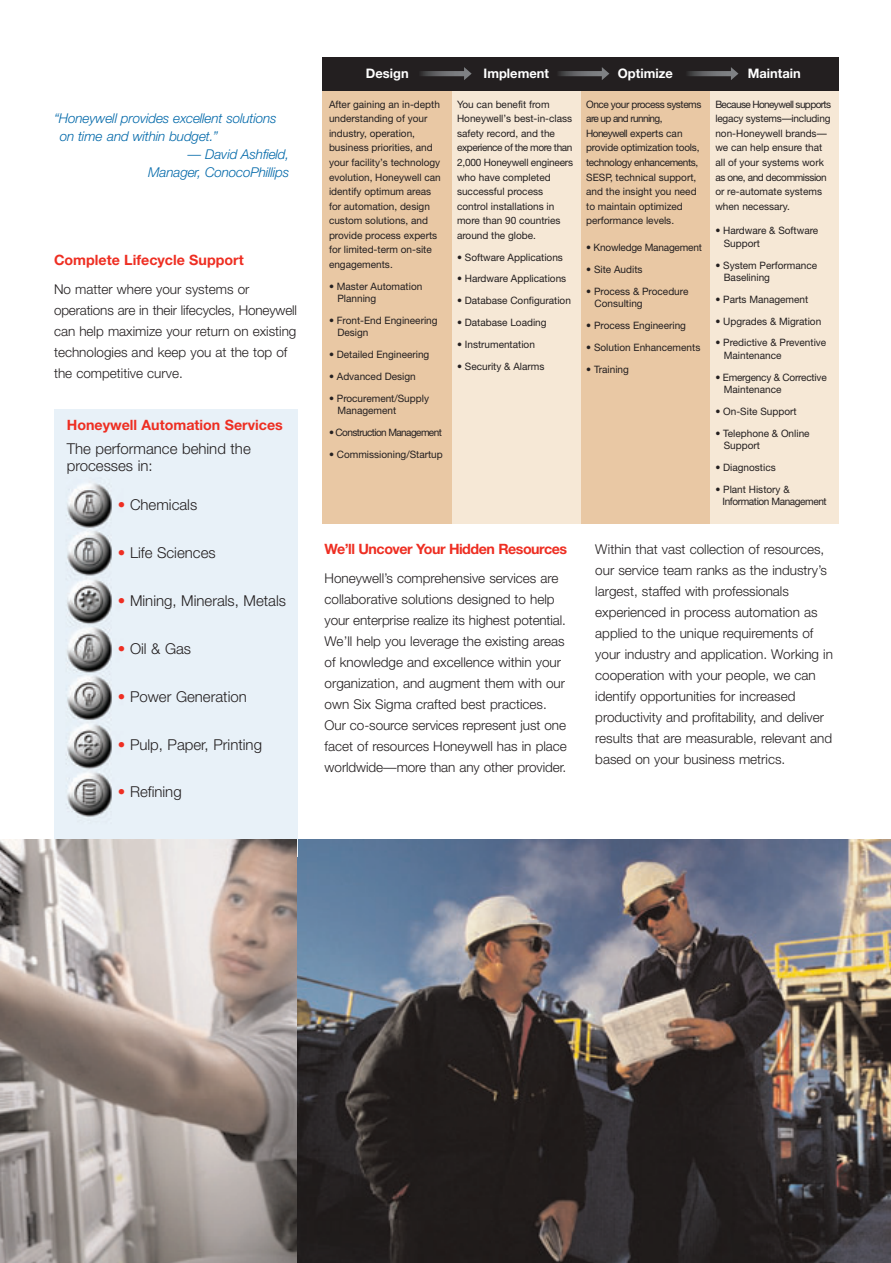
<style>
.page{position:relative;width:891px;height:1263px;background:#fff}
.page>*{position:absolute;margin:0;border:0;box-sizing:border-box;transform-origin:0 0}
.t1{font:300 15px/16.5px "Helvetica Neue";color:#231f20}
.t2{font:700 14.4px "Helvetica Neue";color:#ee2e22}
.t3{font:700 14.4px "Helvetica Neue";letter-spacing:-.035em;color:#ee2e22}
.t4{font:300 13.5px/21px "Helvetica Neue";color:#231f20}
.t5{font:italic 300 13.5px/18px "Helvetica Neue";letter-spacing:-.01em;color:#0068a9}
.t6{font:700 13.2px "Helvetica Neue";color:#fff}
.t7{font:10.2px/14.7px "Helvetica Neue";color:#231f20}
.t8{font:10.2px/14.7px "Helvetica Neue";letter-spacing:-.02em;color:#231f20}
.t9{font:10.2px/12.3px "Helvetica Neue";letter-spacing:-.04em;color:#231f20}
.t10{font:10.2px "Helvetica Neue";letter-spacing:-.06em;color:#231f20}
.s1{color:#ee2e22}
</style>
<div class="page">
<img style="left:297px;top:840px;width:594px;height:423px">
<img style="left:54px;top:409px;width:243px;height:431px">
<div style="left:710px;top:57px;width:129px;height:466px;background:#f6e8d6"></div>
<div style="left:581px;top:57px;width:129px;height:466px;background:#e9c8a4"></div>
<div style="left:452px;top:57px;width:129px;height:466px;background:#f6e8d6"></div>
<div style="left:323px;top:57px;width:129px;height:466px;background:#e9c8a4"></div>
<div style="left:323px;top:57px;width:516px;height:33px;background:#231f20"></div>
<svg style="left:420px;top:67px;width:52px;height:13px"></svg>
<svg style="left:558px;top:67px;width:51px;height:13px"></svg>
<svg style="left:687px;top:67px;width:51px;height:13px"></svg>
<svg style="left:0;top:840px;width:297px;height:423px;background:#aca29d"></svg>
<h3 class="t5" style="left:60px;top:110px;width:218px;text-indent:-6px">“Honeywell provides excellent solutions on time and within budget.”</h3>
<h3 class="t5" style="left:148px;top:146px;width:143px;text-align:right">— David Ashfield,<br>Manager, ConocoPhillips</h3>
<h2 class="t2" style="left:54px;top:255px;width:191px">Complete Lifecycle Support</h2>
<h3 class="t4" style="left:54px;top:280px;width:245px">No matter where your systems or operations are in their lifecycles, Honeywell can help maximize your return on existing technologies and keep you at the top of the competitive curve.</h3>
<h2 class="t2" style="left:67px;top:420px;width:218px">Honeywell Automation Services</h2>
<h1 class="t1" style="left:67px;top:442px;width:186px">The performance behind the processes in:</h1>
<h1 class="t1" style="left:118px;top:498px;width:81px"><span class="s1">•</span> Chemicals</h1>
<h1 class="t1" style="left:118px;top:546px;width:99px"><span class="s1">•</span> Life Sciences</h1>
<h1 class="t1" style="left:118px;top:594px;width:170px"><span class="s1">•</span> Mining, Minerals, Metals</h1>
<h1 class="t1" style="left:118px;top:642px;width:75px"><span class="s1">•</span> Oil &amp; Gas</h1>
<h1 class="t1" style="left:118px;top:689px;width:130px"><span class="s1">•</span> Power Generation</h1>
<h1 class="t1" style="left:118px;top:737px;width:146px"><span class="s1">•</span> Pulp, Paper, Printing</h1>
<h1 class="t1" style="left:118px;top:785px;width:65px"><span class="s1">•</span> Refining</h1>
<p class="t6" style="left:366px;top:69px;width:44px">Design</p>
<p class="t6" style="left:484px;top:69px;width:67px">Implement</p>
<p class="t6" style="left:618px;top:69px;width:56px">Optimize</p>
<p class="t6" style="left:748px;top:69px;width:54px">Maintain</p>
<p class="t7" style="left:329px;top:98px;width:113px">After gaining an in-depth understanding of your industry, operation, business priorities, and your facility’s technology evolution, Honeywell can identify optimum areas for automation, design custom solutions, and provide process experts for limited-term on-site engagements.</p>
<p class="t7" style="left:337px;top:281px;width:86px;line-height:12.3px;text-indent:-8px">• Master Automation<br>Planning</p>
<p class="t7" style="left:337px;top:315px;width:102px;line-height:12.3px;text-indent:-8px">• Front-End Engineering<br>Design</p>
<p class="t7" style="left:329px;top:348px;width:102px">• Detailed Engineering</p>
<p class="t7" style="left:329px;top:370px;width:88px">• Advanced Design</p>
<p class="t7" style="left:337px;top:393px;width:93px;line-height:12.3px;text-indent:-8px">• Procurement/Supply<br>Management</p>
<p class="t10" style="left:329px;top:429px;width:114px">• Construction Management</p>
<p class="t7" style="left:329px;top:448px;width:115px">• Commissioning/Startup</p>
<p class="t7" style="left:457px;top:98px;width:117px">You can benefit from<br>Honeywell’s best-in-class safety record, and the experience of the more than<br>2,000 Honeywell engineers who have completed successful process control installations in more than 90 countries around the globe.</p>
<p class="t7" style="left:457px;top:251px;width:107px">• Software Applications</p>
<p class="t7" style="left:457px;top:272px;width:111px">• Hardware Applications</p>
<p class="t7" style="left:457px;top:294px;width:115px">• Database Configuration</p>
<p class="t7" style="left:457px;top:316px;width:91px">• Database Loading</p>
<p class="t7" style="left:457px;top:338px;width:79px">• Instrumentation</p>
<p class="t7" style="left:457px;top:360px;width:89px">• Security &amp; Alarms</p>
<p class="t8" style="left:586px;top:98px;width:117px">Once your process systems are up and running,<br>Honeywell experts can provide optimization tools, technology enhancements,<br>SESP, technical support, and the insight you need to maintain optimized performance levels.</p>
<p class="t8" style="left:586px;top:241px;width:117px">• Knowledge Management</p>
<p class="t7" style="left:586px;top:263px;width:58px">• Site Audits</p>
<p class="t7" style="left:594px;top:286px;width:95px;line-height:12.3px;text-indent:-8px">• Process &amp; Procedure<br>Consulting</p>
<p class="t7" style="left:586px;top:319px;width:101px">• Process Engineering</p>
<p class="t7" style="left:586px;top:341px;width:116px">• Solution Enhancements</p>
<p class="t7" style="left:586px;top:363px;width:44px">• Training</p>
<p class="t7" style="left:715px;top:98px;width:117px">Because Honeywell supports legacy systems—including non-Honeywell brands— we can help ensure that all of your systems work as one, and decommission or re-automate systems when necessary.</p>
<p class="t7" style="left:724px;top:226px;width:96px;line-height:12.3px;text-indent:-8px">• Hardware &amp; Software<br>Support</p>
<p class="t7" style="left:724px;top:260px;width:95px;line-height:12.3px;text-indent:-8px">• System Performance<br>Baselining</p>
<p class="t7" style="left:715px;top:293px;width:94px">• Parts Management</p>
<p class="t7" style="left:715px;top:315px;width:107px">• Upgrades &amp; Migration</p>
<p class="t7" style="left:724px;top:338px;width:104px;line-height:12.3px;text-indent:-8px">• Predictive &amp; Preventive<br>Maintenance</p>
<p class="t8" style="left:724px;top:372px;width:105px;line-height:12.3px;text-indent:-8px">• Emergency &amp; Corrective<br>Maintenance</p>
<p class="t7" style="left:715px;top:405px;width:83px">• On-Site Support</p>
<p class="t7" style="left:724px;top:428px;width:87px;line-height:12.3px;text-indent:-8px">• Telephone &amp; Online<br>Support</p>
<p class="t7" style="left:715px;top:461px;width:62px">• Diagnostics</p>
<p class="t9" style="left:722px;top:484px;width:106px;text-indent:-7px">• Plant History &amp;<br>Information Management</p>
<h2 class="t3" style="left:325px;top:544px;width:244px">We’ll Uncover Your Hidden Resources</h2>
<p class="t4" style="left:325px;top:569px;width:244px">Honeywell’s comprehensive services are collaborative solutions designed to help your enterprise realize its highest potential.<br>We’ll help you leverage the existing areas of knowledge and excellence within your organization, and augment them with our own Six Sigma crafted best practices.<br>Our co-source services represent just one facet of resources Honeywell has in place worldwide—more than any other provider.</p>
<p class="t4" style="left:595px;top:540px;width:239px">Within that vast collection of resources, our service team ranks as the industry’s largest, staffed with professionals experienced in process automation as applied to the unique requirements of your industry and application. Working in cooperation with your people, we can identify opportunities for increased productivity and profitability, and deliver results that are measurable, relevant and based on your business metrics.</p>
</div>
